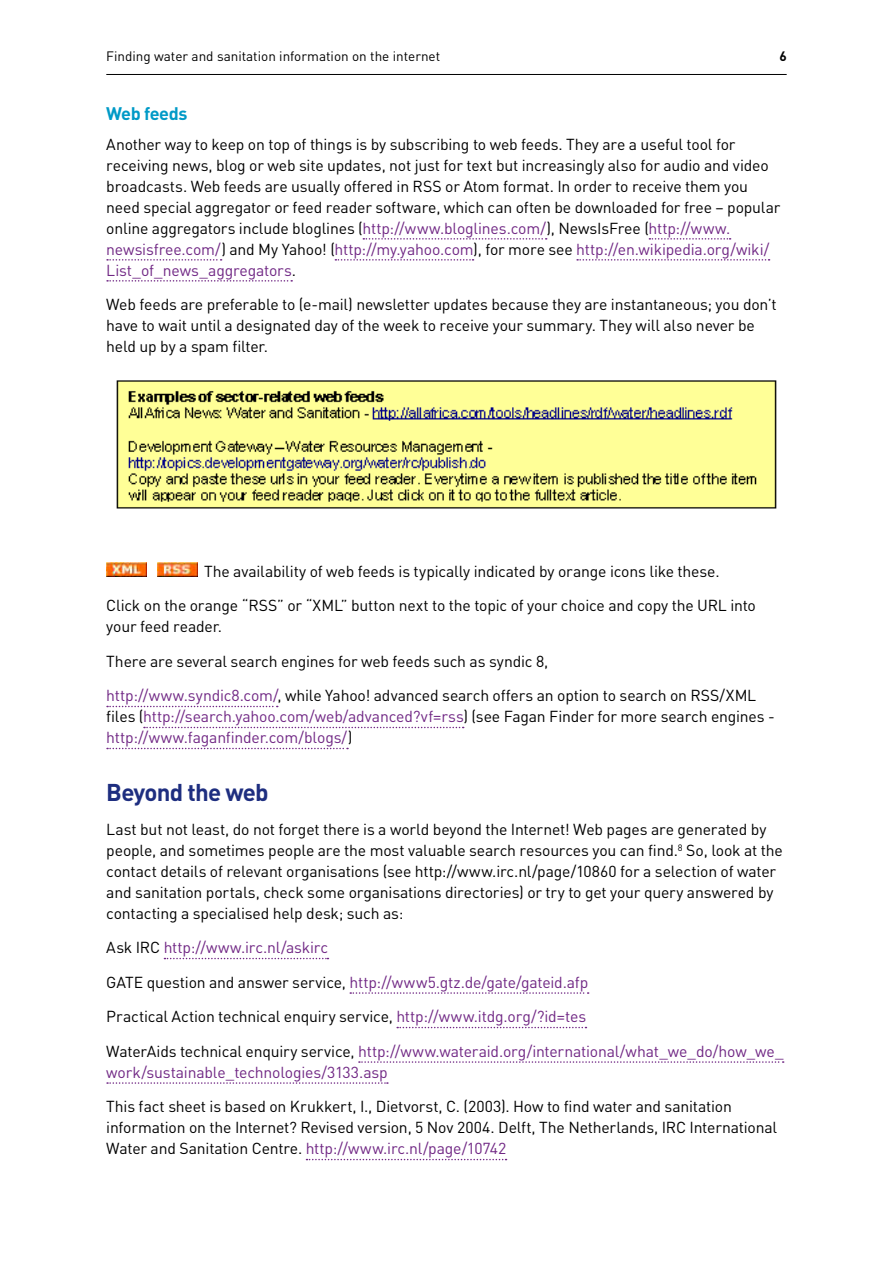
<style>
.page{position:relative;width:893px;height:1263px;background:#fff}
.page>*{position:absolute;margin:0;border:0;box-sizing:border-box;transform-origin:0 0}
.t1{font:700 24px "DINOT";letter-spacing:-.03em;color:#1e2e80}
.t2{font:700 18px "DINOT";letter-spacing:-.02em;color:#009ac7}
.t3{font:15.75px/21px "DINOT";letter-spacing:-.01em;color:#000}
.t4{font:15.75px/34.5px "DINOT";letter-spacing:-.01em;color:#702784}
.t5{font:13.5px "DINOT";color:#000}
.t6{font:700 13.5px "DINOT";color:#000}
.s1{color:#702784}
.s2{color:#000}
</style>
<div class="page">
<hr style="left:106px;top:74px;width:681px;height:1px;background:#000">
<svg style="left:363px;top:238px;width:184px;height:2px"></svg>
<svg style="left:649px;top:238px;width:82px;height:2px"></svg>
<svg style="left:107px;top:259px;width:115px;height:2px"></svg>
<svg style="left:335px;top:259px;width:139px;height:2px"></svg>
<svg style="left:577px;top:259px;width:193px;height:2px"></svg>
<svg style="left:107px;top:280px;width:185px;height:2px"></svg>
<svg style="left:107px;top:706px;width:171px;height:1px"></svg>
<svg style="left:144px;top:727px;width:320px;height:1px"></svg>
<svg style="left:107px;top:748px;width:241px;height:1px"></svg>
<svg style="left:164px;top:958px;width:164px;height:1px"></svg>
<svg style="left:350px;top:992px;width:239px;height:2px"></svg>
<svg style="left:397px;top:1027px;width:189px;height:1px"></svg>
<svg style="left:359px;top:1061px;width:425px;height:2px"></svg>
<svg style="left:107px;top:1082px;width:281px;height:2px"></svg>
<svg style="left:306px;top:1159px;width:200px;height:1px"></svg>
<img style="left:116px;top:380px;width:661px;height:129px">
<img style="left:106px;top:562px;width:41px;height:15px">
<img style="left:158px;top:562px;width:39px;height:15px">
<p class="t5" style="left:106px;top:48px;width:335px">Finding water and sanitation information on the internet</p>
<p class="t6" style="left:779px;top:48px;width:9px">6</p>
<p class="t2" style="left:106px;top:102px;width:83px">Web feeds</p>
<p class="t3" style="left:106px;top:133px;width:676px">Another way to keep on top of things is by subscribing to web feeds. They are a useful tool for receiving news, blog or web site updates, not just for text but increasingly also for audio and video broadcasts. Web feeds are usually offered in RSS or Atom format. In order to receive them you need special aggregator or feed reader software, which can often be downloaded for free – popular online aggregators include bloglines (<span class="s1">http://www.bloglines.com/</span>), NewsIsFree (<span class="s1">http://www. newsisfree.com/</span>) and My Yahoo! (<span class="s1">http://my.yahoo.com</span>), for more see <span class="s1">http://en.wikipedia.org/wiki/ List_of_news_aggregators</span>.</p>
<p class="t3" style="left:106px;top:294px;width:672px">Web feeds are preferable to (e-mail) newsletter updates because they are instantaneous; you don’t have to wait until a designated day of the week to receive your summary. They will also never be held up by a spam filter.</p>
<p class="t3" style="left:106px;top:553px;width:651px;line-height:34.5px;text-indent:98px">The availability of web feeds is typically indicated by orange icons like these.<br>Click on the orange “RSS” or “XML” button next to the topic of your choice and copy the URL into</p>
<p class="t3" style="left:106px;top:609px;width:651px;line-height:34.5px">your feed reader.<br>There are several search engines for web feeds such as syndic 8,<br><span class="s1">http://www.syndic8.com/</span>, while Yahoo! advanced search offers an option to search on RSS/XML</p>
<p class="t4" style="left:106px;top:706px;width:670px;line-height:21px"><span class="s2">files (</span>http://search.yahoo.com/web/advanced?vf=rss<span class="s2">) (see Fagan Finder for more search engines - </span>http://www.faganfinder.com/blogs/<span class="s2">)</span></p>
<h1 class="t1" style="left:106px;top:777px;width:164px">Beyond the web</h1>
<p class="t3" style="left:106px;top:818px;width:678px">Last but not least, do not forget there is a world beyond the Internet! Web pages are generated by people, and sometimes people are the most valuable search resources you can find.<sup>8</sup> So, look at the contact details of relevant organisations (see http://www.irc.nl/page/10860 for a selection of water and sanitation portals, check some organisations directories) or try to get your query answered by contacting a specialised help desk; such as:</p>
<p class="t4" style="left:106px;top:930px;width:679px"><span class="s2">Ask IRC</span> http://www.irc.nl/askirc<br><span class="s2">GATE question and answer service,</span> http://www5.gtz.de/gate/gateid.afp<br><span class="s2">Practical Action technical enquiry service,</span> http://www.itdg.org/?id=tes<br><span class="s2">WaterAids technical enquiry service,</span> http://www.wateraid.org/international/what_we_do/how_we_</p>
<p class="t4" style="left:106px;top:1054px;width:283px">work/sustainable_technologies/3133.asp</p>
<p class="t3" style="left:106px;top:1096px;width:672px">This fact sheet is based on Krukkert, I., Dietvorst, C. (2003). How to find water and sanitation information on the Internet? Revised version, 5 Nov 2004. Delft, The Netherlands, IRC International<br>Water and Sanitation Centre. <span class="s1">http://www.irc.nl/page/10742</span></p>
</div>
